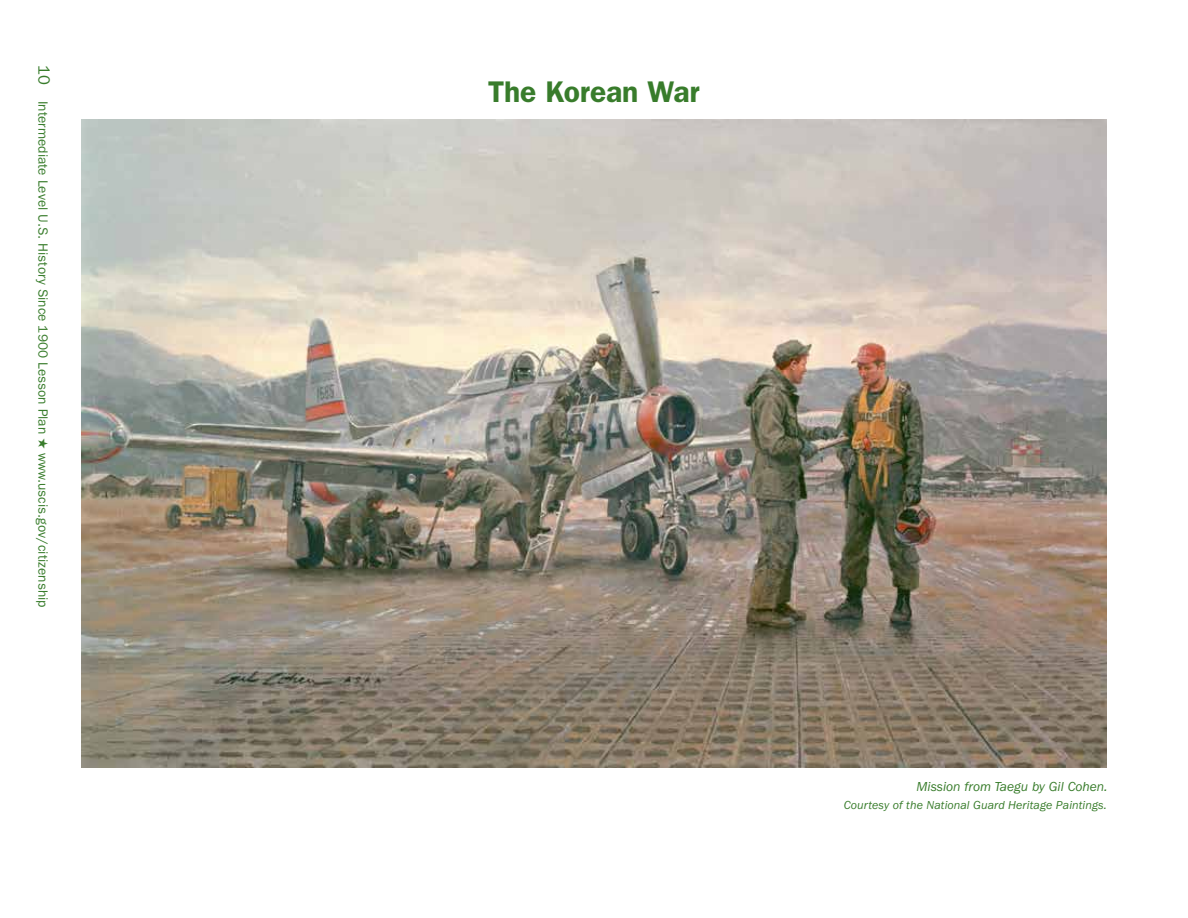
<style>
.page{position:relative;width:1188px;height:918px;background:#fff}
.page>*{position:absolute;margin:0;border:0;box-sizing:border-box;transform-origin:0 0}
.photo_titles{font:600 30px "ITC Franklin Gothic Std";letter-spacing:-.005em;color:#387c2b}
.t1{font:13.5px "ITC Franklin Gothic Std";color:#387c2b}
.captions_Flush_Right{font:italic 13.5px "ITC Franklin Gothic Std";color:#387c2b}
.captions_Flush_Right-2{font:italic 12px "ITC Franklin Gothic Std";letter-spacing:.01em;color:#387c2b}
.s1{font-size:16.5px}
</style>
<div class="page">
<img style="left:81px;top:120px;width:1026px;height:648px">
<p class="t1" style="left:51px;top:65px;width:544px;rotate:90deg"><span class="s1">10</span> Intermediate Level U.S. History Since 1900 Lesson Plan ★ www.uscis.gov/citizenship</p>
<p class="photo_titles" style="left:488px;top:74px;width:213px">The Korean War</p>
<p class="captions_Flush_Right" style="left:917px;top:779px;width:193px">Mission from Taegu by Gil Cohen.</p>
<p class="captions_Flush_Right-2" style="left:844px;top:799px;width:265px">Courtesy of the National Guard Heritage Paintings.</p>
</div>
